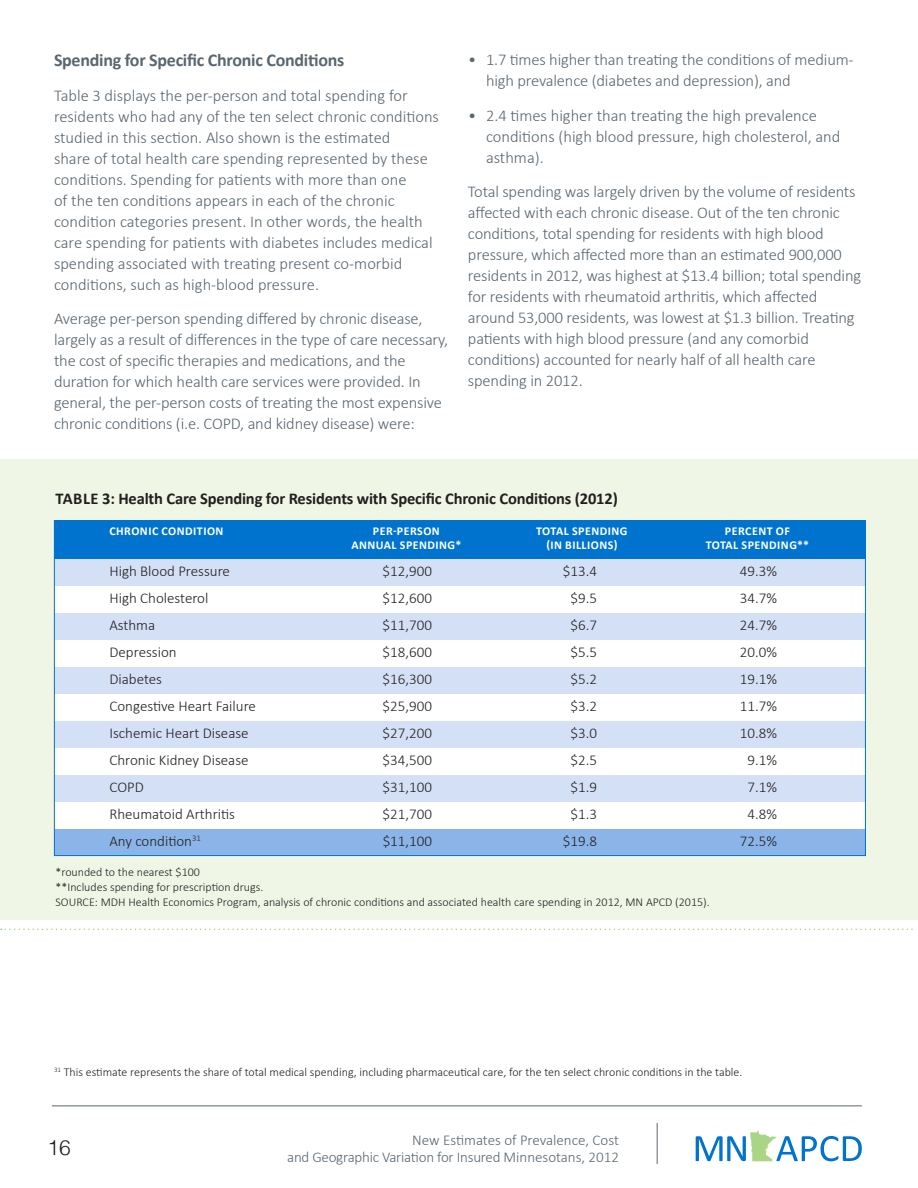
<style>
.page{position:relative;width:918px;height:1188px;background:#fff}
.page>*{position:absolute;margin:0;border:0;box-sizing:border-box;transform-origin:0 0}
.t1{font:300 21px "Helvetica";color:#231f20}
.Sub_head{font:700 18px "Calibri";letter-spacing:-.015em;color:#5a6670}
.t2{font:300 16.5px/21px "Calibri";letter-spacing:-.01em;color:#5a6670}
.Figure___Table_Title{font:700 16.5px "Calibri";letter-spacing:-.01em;color:#231f20}
.t3{font:300 15px "Calibri";color:#231f20}
.t4{font:300 15px/16.5px "Calibri";letter-spacing:-.015em;color:#5a6670;text-align:right}
.t5{font:300 12px/15px "Calibri";color:#231f20}
.t6{font:700 12px "Calibri";letter-spacing:.04em;color:#fff}
</style>
<div class="page">
<hr style="left:52px;top:1106px;width:810px;height:1px;background:#5a6670">
<hr style="left:657px;top:1123px;width:1px;height:41px;background:#5a6670">
<svg style="left:696px;top:1130px;width:166px;height:31px"></svg>
<div style="left:0;top:459px;width:918px;height:461px;background:#f0f6e6"></div>
<div style="left:54px;top:521px;width:811px;height:335px;background:#fff"></div>
<div style="left:54px;top:559px;width:811px;height:27px;background:#d4e0f6"></div>
<div style="left:54px;top:667px;width:811px;height:27px;background:#d4e0f6"></div>
<div style="left:54px;top:613px;width:811px;height:27px;background:#d4e0f6"></div>
<div style="left:54px;top:721px;width:811px;height:27px;background:#d4e0f6"></div>
<div style="left:55px;top:775px;width:811px;height:27px;background:#d4e0f6"></div>
<div style="left:54px;top:829px;width:811px;height:27px;background:#8bb5e8"></div>
<div style="left:54px;top:520px;width:811px;height:39px;background:#0073ce"></div>
<svg style="left:1px;top:929px;width:912px;height:1px"></svg>
<p class="Sub_head" style="left:54px;top:49px;width:292px">Spending for Specific Chronic Conditions</p>
<p class="t2" style="left:54px;top:85px;width:387px">Table 3 displays the per-person and total spending for residents who had any of the ten select chronic conditions studied in this section. Also shown is the estimated<br>share of total health care spending represented by these conditions. Spending for patients with more than one<br>of the ten conditions appears in each of the chronic condition categories present. In other words, the health care spending for patients with diabetes includes medical spending associated with treating present co-morbid conditions, such as high-blood pressure.</p>
<p class="t2" style="left:54px;top:308px;width:396px">Average per-person spending differed by chronic disease, largely as a result of differences in the type of care necessary, the cost of specific therapies and medications, and the duration for which health care services were provided. In general, the per-person costs of treating the most expensive chronic conditions (i.e. COPD, and kidney disease) were:</p>
<p class="t2" style="left:486px;top:49px;width:369px;text-indent:-18px">• 1.7 times higher than treating the conditions of medium&shy;high prevalence (diabetes and depression), and</p>
<p class="t2" style="left:486px;top:105px;width:356px;text-indent:-18px">• 2.4 times higher than treating the high prevalence conditions (high blood pressure, high cholesterol, and asthma).</p>
<p class="t2" style="left:468px;top:181px;width:395px">Total spending was largely driven by the volume of residents affected with each chronic disease. Out of the ten chronic conditions, total spending for residents with high blood pressure, which affected more than an estimated 900,000 residents in 2012, was highest at $13.4 billion; total spending for residents with rheumatoid arthritis, which affected around 53,000 residents, was lowest at $1.3 billion. Treating patients with high blood pressure (and any comorbid conditions) accounted for nearly half of all health care spending in 2012.</p>
<p class="Figure___Table_Title" style="left:55px;top:488px;width:564px">TABLE 3: Health Care Spending for Residents with Specific Chronic Conditions (2012)</p>
<p class="t6" style="left:109px;top:524px;width:116px">CHRONIC CONDITION</p>
<p class="t6" style="left:373px;top:524px;width:68px">PER-PERSON</p>
<p class="t6" style="left:536px;top:524px;width:93px">TOTAL SPENDING</p>
<p class="t6" style="left:725px;top:524px;width:67px">PERCENT OF</p>
<p class="t6" style="left:351px;top:538px;width:112px">ANNUAL SPENDING*</p>
<p class="t6" style="left:546px;top:538px;width:72px">(IN BILLIONS)</p>
<p class="t6" style="left:706px;top:538px;width:105px">TOTAL SPENDING**</p>
<p class="t3" style="left:109px;top:562px;width:122px">High Blood Pressure</p>
<p class="t3" style="left:383px;top:562px;width:51px">$12,900</p>
<p class="t3" style="left:563px;top:562px;width:36px">$13.4</p>
<p class="t3" style="left:740px;top:562px;width:39px">49.3%</p>
<p class="t3" style="left:109px;top:589px;width:101px">High Cholesterol</p>
<p class="t3" style="left:383px;top:589px;width:51px">$12,600</p>
<p class="t3" style="left:570px;top:589px;width:28px">$9.5</p>
<p class="t3" style="left:740px;top:589px;width:39px">34.7%</p>
<p class="t3" style="left:109px;top:616px;width:47px">Asthma</p>
<p class="t3" style="left:383px;top:616px;width:51px">$11,700</p>
<p class="t3" style="left:570px;top:616px;width:28px">$6.7</p>
<p class="t3" style="left:740px;top:616px;width:39px">24.7%</p>
<p class="t3" style="left:109px;top:643px;width:69px">Depression</p>
<p class="t3" style="left:383px;top:643px;width:51px">$18,600</p>
<p class="t3" style="left:570px;top:643px;width:28px">$5.5</p>
<p class="t3" style="left:740px;top:643px;width:39px">20.0%</p>
<p class="t3" style="left:109px;top:670px;width:54px">Diabetes</p>
<p class="t3" style="left:383px;top:670px;width:51px">$16,300</p>
<p class="t3" style="left:570px;top:670px;width:28px">$5.2</p>
<p class="t3" style="left:740px;top:670px;width:39px">19.1%</p>
<p class="t3" style="left:109px;top:697px;width:148px">Congestive Heart Failure</p>
<p class="t3" style="left:383px;top:697px;width:51px">$25,900</p>
<p class="t3" style="left:570px;top:697px;width:28px">$3.2</p>
<p class="t3" style="left:740px;top:697px;width:39px">11.7%</p>
<p class="t3" style="left:109px;top:724px;width:141px">Ischemic Heart Disease</p>
<p class="t3" style="left:383px;top:724px;width:51px">$27,200</p>
<p class="t3" style="left:570px;top:724px;width:28px">$3.0</p>
<p class="t3" style="left:740px;top:724px;width:39px">10.8%</p>
<p class="t3" style="left:109px;top:751px;width:141px">Chronic Kidney Disease</p>
<p class="t3" style="left:383px;top:751px;width:51px">$34,500</p>
<p class="t3" style="left:570px;top:751px;width:28px">$2.5</p>
<p class="t3" style="left:747px;top:751px;width:31px">9.1%</p>
<p class="t3" style="left:109px;top:778px;width:36px">COPD</p>
<p class="t3" style="left:383px;top:778px;width:51px">$31,100</p>
<p class="t3" style="left:570px;top:778px;width:28px">$1.9</p>
<p class="t3" style="left:747px;top:778px;width:31px">7.1%</p>
<p class="t3" style="left:109px;top:805px;width:127px">Rheumatoid Arthritis</p>
<p class="t3" style="left:383px;top:805px;width:51px">$21,700</p>
<p class="t3" style="left:570px;top:805px;width:28px">$1.3</p>
<p class="t3" style="left:747px;top:805px;width:31px">4.8%</p>
<p class="t3" style="left:109px;top:832px;width:93px">Any condition<sup>31</sup></p>
<p class="t3" style="left:383px;top:832px;width:51px">$11,100</p>
<p class="t3" style="left:563px;top:832px;width:36px">$19.8</p>
<p class="t3" style="left:740px;top:832px;width:39px">72.5%</p>
<p class="t5" style="left:55px;top:864px;width:209px">*rounded to the nearest $100<br>**Includes spending for prescription drugs.</p>
<p class="t5" style="left:55px;top:894px;width:656px">SOURCE: MDH Health Economics Program, analysis of chronic conditions and associated health care spending in 2012, MN APCD (2015).</p>
<p class="t5" style="left:54px;top:1064px;width:690px"><sup>31</sup> This estimate represents the share of total medical spending, including pharmaceutical care, for the ten select chronic conditions in the table.</p>
<p class="t1" style="left:47px;top:1129px;width:25px">16</p>
<p class="t4" style="left:287px;top:1132px;width:333px">New Estimates of Prevalence, Cost<br>and Geographic Variation for Insured Minnesotans, 2012</p>
</div>
